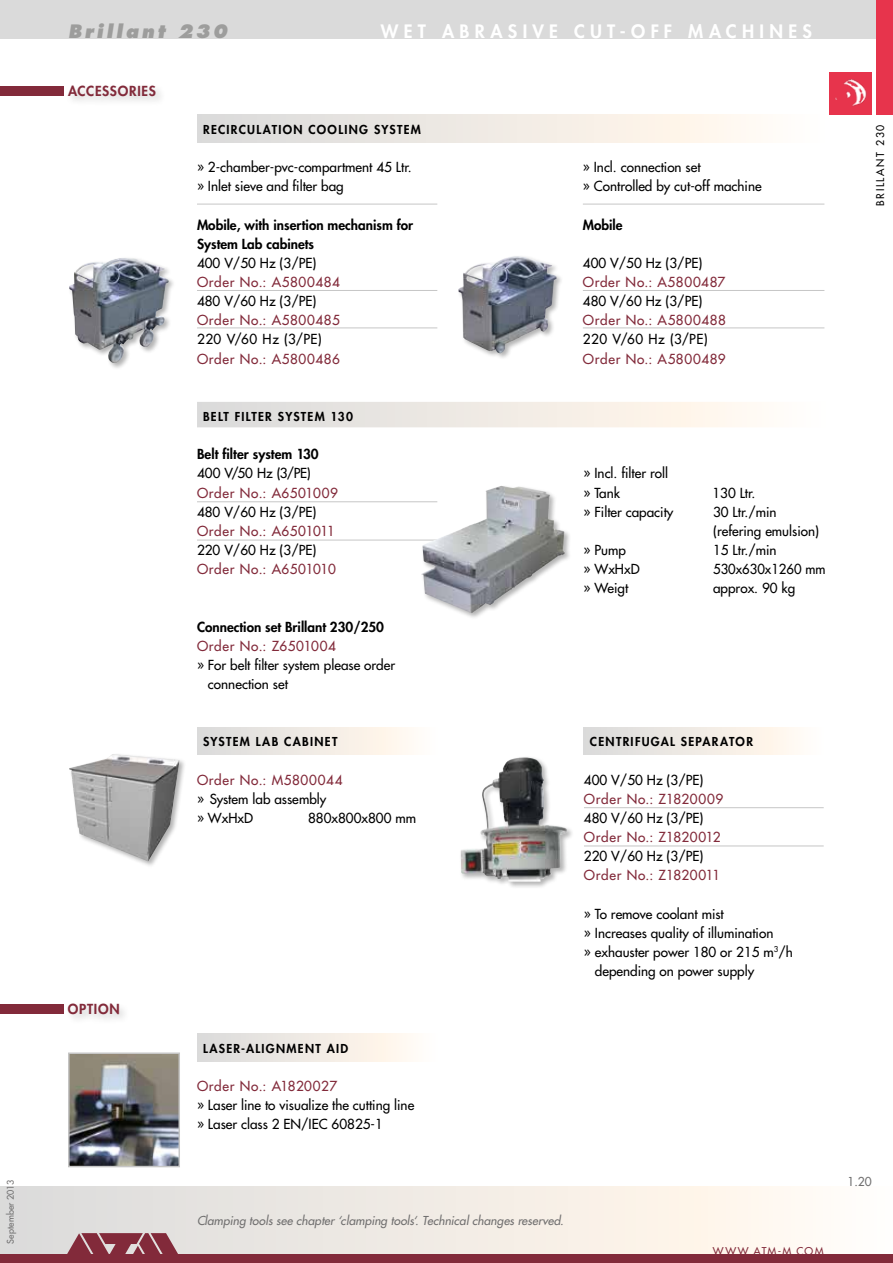
<style>
.page{position:relative;width:893px;height:1263px;background:#fff}
.page>*{position:absolute;margin:0;border:0;box-sizing:border-box;transform-origin:0 0}
.t1{font:800 18px "Futura Std";letter-spacing:.295em;color:#fff}
.t2{font:italic 800 18px "Futura Std";letter-spacing:.165em;color:#9d9d9c}
.t3{font:500 13.5px/19.2px "Futura Std";color:#000}
.t4{font:500 13.5px "Futura Std";letter-spacing:.045em;color:#822a3a}
.t5{font:800 13.5px/19.2px "Futura Std";color:#000}
.t6{font:500 13.5px "Futura Std";letter-spacing:.025em;color:#822a3a}
.t7{font:800 13.5px "Futura Std";letter-spacing:.055em;color:#822a3a}
.t8{font:800 12px "Futura Std";letter-spacing:.105em;color:#000}
.t9{font:italic 500 12px "Futura Std";letter-spacing:.005em;color:#706f6f}
.t10{font:500 12px "Futura Std";color:#706f6f}
.t11{font:500 10.5px "Futura Std";letter-spacing:.115em;color:#822a3a}
.t12{font:500 10.5px "Futura Std";letter-spacing:.155em;color:#000}
.t13{font:500 9px "Futura Std";letter-spacing:.015em;color:#706f6f}
</style>
<div class="page">
<div style="left:0;top:1186px;width:893px;height:77px;background:linear-gradient(to right,#dcdbd9,#fffdf4)"></div>
<div style="left:0;top:0;width:893px;height:39px;background:#dadada"></div>
<img style="left:829px;top:72px;width:42px;height:43px">
<div style="left:876px;top:0;width:17px;height:115px;background:#e7344c"></div>
<div style="left:0;top:1254px;width:893px;height:9px;background:#822a3a"></div>
<svg style="left:67px;top:1233px;width:112px;height:21px;background:#9a5863"></svg>
<div style="left:66px;top:83px;width:101px;height:24px;background:#f6f6f6"></div>
<div style="left:0;top:86px;width:64px;height:10px;background:#822a3a"></div>
<div style="left:68px;top:753px;width:119px;height:115px;background:#000;opacity:.3"></div>
<img style="left:69px;top:754px;width:110px;height:107px">
<div style="left:197px;top:727px;width:240px;height:28px;background:linear-gradient(to right,#dcdad8,#fffdf4)"></div>
<div style="left:197px;top:1033px;width:240px;height:28px;background:linear-gradient(to right,#dcdad8,#fffef5)"></div>
<img style="left:71px;top:1055px;width:106px;height:109px">
<div style="left:68px;top:1052px;width:112px;height:115px;border:2px solid #c6c6c6"></div>
<div style="left:65px;top:1001px;width:65px;height:24px;background:#000;opacity:.2"></div>
<div style="left:0;top:1004px;width:64px;height:10px;background:#822a3a"></div>
<div style="left:584px;top:727px;width:240px;height:28px;background:linear-gradient(to right,#dcdad8,#fffef5)"></div>
<hr style="left:584px;top:807px;width:240px;height:1px;background:#c6c6c6">
<hr style="left:584px;top:845px;width:240px;height:1px;background:#c6c6c6">
<div style="left:459px;top:756px;width:115px;height:133px;background:#000;opacity:.3"></div>
<img style="left:460px;top:757px;width:107px;height:125px">
<div style="left:197px;top:115px;width:627px;height:27px;background:linear-gradient(to right,#dcdad8,#fffef5)"></div>
<hr style="left:197px;top:204px;width:240px;height:1px;background:#c6c6c6">
<hr style="left:583px;top:204px;width:241px;height:1px;background:#c6c6c6">
<hr style="left:197px;top:290px;width:240px;height:1px;background:#c6c6c6">
<hr style="left:583px;top:290px;width:241px;height:1px;background:#c6c6c6">
<hr style="left:197px;top:328px;width:240px;height:1px;background:#c6c6c6">
<hr style="left:583px;top:328px;width:241px;height:1px;background:#c6c6c6">
<div style="left:68px;top:256px;width:108px;height:114px;background:#000;opacity:.3"></div>
<img style="left:69px;top:258px;width:100px;height:106px">
<div style="left:457px;top:255px;width:107px;height:105px;background:#000;opacity:.3"></div>
<img style="left:458px;top:256px;width:99px;height:98px">
<svg style="left:197px;top:402px;width:560px;height:25px;background:#eee9e4"></svg>
<hr style="left:197px;top:501px;width:240px;height:1px;background:#c6c6c6">
<hr style="left:197px;top:540px;width:240px;height:1px;background:#c6c6c6">
<div style="left:420px;top:484px;width:152px;height:136px;background:#000;opacity:.3"></div>
<img style="left:421px;top:486px;width:144px;height:127px">
<p class="t13" style="left:5px;top:1244px;width:65px;rotate:-90deg">September 2013</p>
<h1 class="t2" style="left:68px;top:20px;width:161px">Brillant 230</h1>
<p class="t7" style="left:68px;top:82px;width:89px">ACCESSORIES</p>
<h1 class="t1" style="left:381px;top:20px;width:432px">WET ABRASIVE CUT-OFF MACHINES</h1>
<p class="t8" style="left:203px;top:122px;width:219px">RECIRCULATION COOLING SYSTEM</p>
<p class="t3" style="left:197px;top:158px;width:216px">» 2-chamber-pvc-compartment 45 Ltr. » Inlet sieve and filter bag</p>
<p class="t3" style="left:583px;top:158px;width:180px">» Incl. connection set<br>» Controlled by cut-off machine</p>
<p class="t5" style="left:197px;top:215px;width:218px">MOBILE, WITH INSERTION MECHANISM FOR<br>SYSTEM LAB CABINETS</p>
<p class="t3" style="left:197px;top:253px;width:121px">400 V/50 Hz (3/PE)</p>
<p class="t4" style="left:197px;top:274px;width:144px">Order No.: A5800484</p>
<p class="t5" style="left:583px;top:215px;width:41px">MOBILE</p>
<p class="t3" style="left:583px;top:253px;width:121px">400 V/50 Hz (3/PE)</p>
<p class="t4" style="left:583px;top:274px;width:144px">Order No.: A5800487</p>
<p class="t7" style="left:68px;top:1001px;width:53px">OPTION</p>
<p class="t3" style="left:197px;top:292px;width:121px">480 V/60 Hz (3/PE)</p>
<p class="t4" style="left:197px;top:312px;width:144px">Order No.: A5800485</p>
<p class="t3" style="left:197px;top:330px;width:126px">220 V/60 Hz (3/PE)</p>
<p class="t4" style="left:197px;top:350px;width:144px">Order No.: A5800486</p>
<p class="t8" style="left:203px;top:409px;width:151px">BELT FILTER SYSTEM 130</p>
<p class="t5" style="left:197px;top:445px;width:123px">BELT FILTER SYSTEM 130</p>
<p class="t3" style="left:197px;top:464px;width:115px">400 V/50 Hz (3/PE)</p>
<p class="t4" style="left:197px;top:484px;width:142px">Order No.: A6501009</p>
<p class="t3" style="left:197px;top:502px;width:121px">480 V/60 Hz (3/PE)</p>
<p class="t4" style="left:197px;top:522px;width:139px">Order No.: A6501011</p>
<p class="t3" style="left:197px;top:540px;width:121px">220 V/60 Hz (3/PE)</p>
<p class="t4" style="left:197px;top:561px;width:140px">Order No.: A6501010</p>
<p class="t5" style="left:197px;top:617px;width:189px">CONNECTION SET BRILLANT 230/250</p>
<p class="t4" style="left:197px;top:637px;width:140px">Order No.: Z6501004</p>
<p class="t3" style="left:208px;top:655px;width:189px;text-indent:-11px">» For belt filter system please order connection set</p>
<p class="t8" style="left:203px;top:734px;width:136px">SYSTEM LAB CABINET</p>
<p class="t4" style="left:197px;top:771px;width:147px">Order No.: M5800044</p>
<p class="t3" style="left:197px;top:789px;width:131px">» System lab assembly » WxHxD</p>
<p class="t3" style="left:308px;top:808px;width:110px">880x800x800 mm</p>
<p class="t8" style="left:203px;top:1040px;width:146px">LASER-ALIGNMENT AID</p>
<p class="t4" style="left:197px;top:1077px;width:142px">Order No.: A1820027</p>
<p class="t3" style="left:197px;top:1095px;width:219px">» Laser line to visualize the cutting line » Laser class 2 EN/IEC 60825-1</p>
<p class="t3" style="left:583px;top:292px;width:121px">480 V/60 Hz (3/PE)</p>
<p class="t4" style="left:583px;top:312px;width:144px">Order No.: A5800488</p>
<p class="t3" style="left:583px;top:330px;width:126px">220 V/60 Hz (3/PE)</p>
<p class="t4" style="left:583px;top:350px;width:144px">Order No.: A5800489</p>
<p class="t3" style="left:583px;top:464px;width:86px">» Incl. filter roll » Tank</p>
<p class="t3" style="left:712px;top:483px;width:45px">130 Ltr.</p>
<p class="t3" style="left:583px;top:502px;width:91px">» Filter capacity</p>
<p class="t3" style="left:713px;top:502px;width:107px">30 Ltr./min (refering emulsion)</p>
<p class="t3" style="left:583px;top:540px;width:58px">» Pump<br>» WxHxD » Weigt</p>
<p class="t3" style="left:713px;top:540px;width:114px">15 Ltr./min<br>530x630x1260 mm approx. 90 kg</p>
<p class="t8" style="left:590px;top:734px;width:165px">CENTRIFUGAL SEPARATOR</p>
<p class="t3" style="left:584px;top:770px;width:121px">400 V/50 Hz (3/PE)</p>
<p class="t4" style="left:584px;top:790px;width:141px">Order No.: Z1820009</p>
<p class="t3" style="left:584px;top:808px;width:121px">480 V/60 Hz (3/PE)</p>
<p class="t6" style="left:584px;top:828px;width:138px">Order No.: Z1820012</p>
<p class="t3" style="left:584px;top:846px;width:121px">220 V/60 Hz (3/PE)</p>
<p class="t6" style="left:584px;top:867px;width:138px">Order No.: Z1820011</p>
<p class="t3" style="left:584px;top:904px;width:141px">» To remove coolant mist</p>
<p class="t3" style="left:584px;top:923px;width:191px">» Increases quality of illumination</p>
<p class="t3" style="left:584px;top:942px;width:210px">» exhauster power 180 or 215 m<sup>3</sup>/h</p>
<p class="t3" style="left:595px;top:961px;width:161px">depending on power supply</p>
<p class="t9" style="left:197px;top:1213px;width:368px">Clamping tools see chapter ‘clamping tools‘. Technical changes reserved.</p>
<p class="t11" style="left:713px;top:1244px;width:112px">www.atm-m.com</p>
<p class="t12" style="left:874px;top:206px;width:83px;rotate:-90deg">Brillant 230</p>
<p class="t10" style="left:847px;top:1174px;width:26px">1.20</p>
</div>
